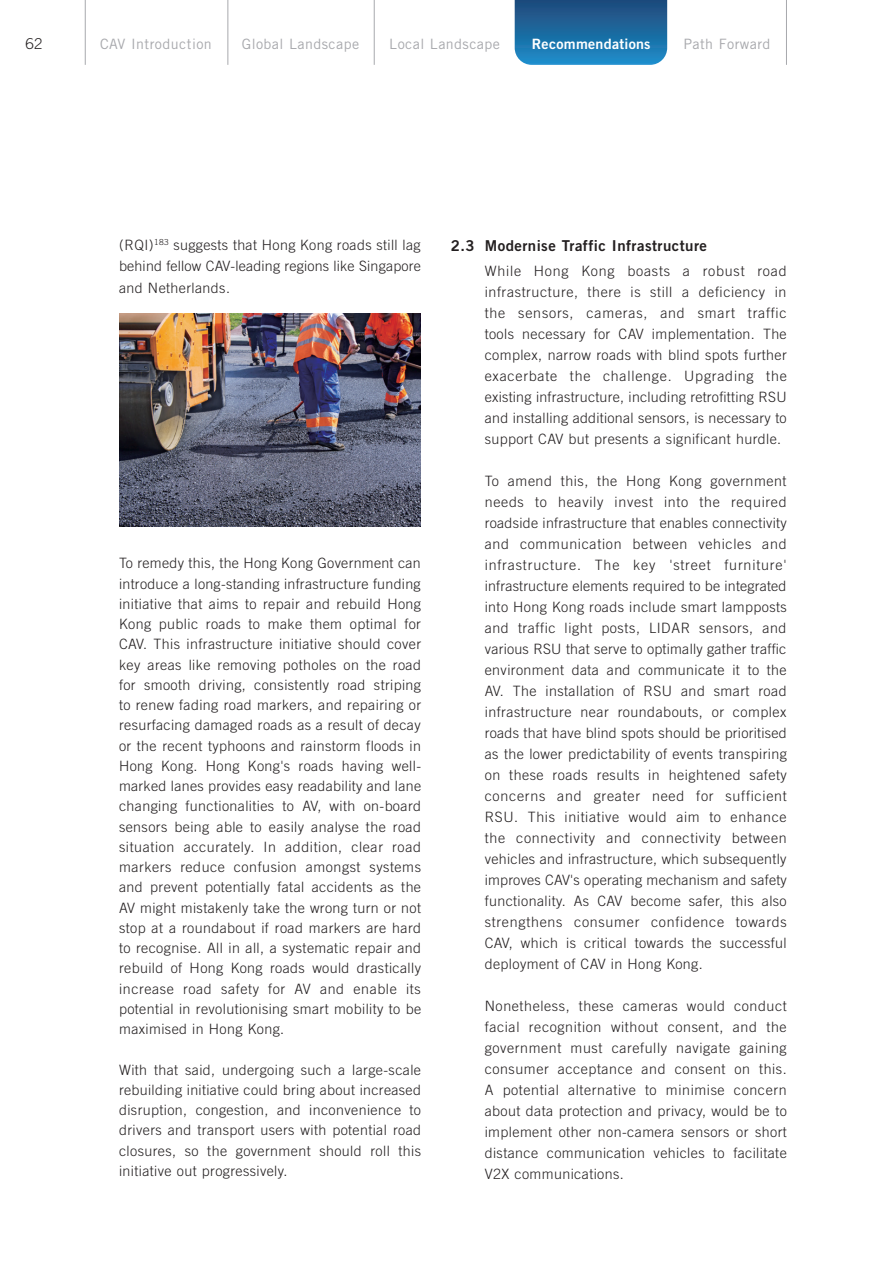
<style>
.page{position:relative;width:893px;height:1263px;background:#fff}
.page>*{position:absolute;margin:0;border:0;box-sizing:border-box;transform-origin:0 0}
.t1{font:15px "Trade Gothic LT Std Bd 2";letter-spacing:.03em;color:#231f20}
.t2{font:300 15px "Trade Gothic LT Std";color:#231f20}
.t3{font:300 14.25px/21px "Trade Gothic LT Std";letter-spacing:.03em;color:#231f20;text-align:justify}
.t4{font:14.25px "Trade Gothic LT Std";letter-spacing:.03em;color:#a8a9ad}
.t5{font:14.25px "Trade Gothic LT Std Bd 2";letter-spacing:.02em;color:#fff}
</style>
<div class="page">
<svg style="left:515px;top:0;width:152px;height:65px;background:#206ca2"></svg>
<hr style="left:374px;top:0;width:1px;height:65px;background:#a8a9ad">
<hr style="left:85px;top:0;width:1px;height:65px;background:#a8a9ad">
<hr style="left:227px;top:0;width:1px;height:65px;background:#a8a9ad">
<hr style="left:786px;top:0;width:1px;height:65px;background:#a8a9ad">
<img style="left:119px;top:314px;width:302px;height:212px">
<p class="t2" style="left:26px;top:35px;width:19px">62</p>
<p class="t4" style="left:100px;top:35px;width:113px">CAV Introduction</p>
<p class="t4" style="left:242px;top:35px;width:119px">Global Landscape</p>
<p class="t4" style="left:389px;top:35px;width:112px">Local Landscape</p>
<p class="t5" style="left:532px;top:35px;width:120px">Recommendations</p>
<p class="t4" style="left:683px;top:35px;width:89px">Path Forward</p>
<p class="t3" style="left:119px;top:234px;width:303px">(RQI)<sup>183</sup> suggests that Hong Kong roads still lag behind fellow CAV-leading regions like Singapore and Netherlands.</p>
<p class="t3" style="left:119px;top:553px;width:304px;line-height:20.2px">To remedy this, the Hong Kong Government can introduce a long-standing infrastructure funding initiative that aims to repair and rebuild Hong Kong public roads to make them optimal for CAV. This infrastructure initiative should cover key areas like removing potholes on the road for smooth driving, consistently road striping to renew fading road markers, and repairing or resurfacing damaged roads as a result of decay or the recent typhoons and rainstorm floods in Hong Kong. Hong Kong's roads having well&shy;marked lanes provides easy readability and lane changing functionalities to AV, with on-board sensors being able to easily analyse the road situation accurately. In addition, clear road markers reduce confusion amongst systems and prevent potentially fatal accidents as the AV might mistakenly take the wrong turn or not stop at a roundabout if road markers are hard to recognise. All in all, a systematic repair and rebuild of Hong Kong roads would drastically increase road safety for AV and enable its potential in revolutionising smart mobility to be maximised in Hong Kong.</p>
<p class="t3" style="left:119px;top:1059px;width:304px;line-height:20.2px">With that said, undergoing such a large-scale rebuilding initiative could bring about increased disruption, congestion, and inconvenience to drivers and transport users with potential road closures, so the government should roll this initiative out progressively.</p>
<p class="t1" style="left:451px;top:236px;width:258px">2.3 Modernise Traffic Infrastructure</p>
<p class="t3" style="left:485px;top:260px;width:304px">While Hong Kong boasts a robust road infrastructure, there is still a deficiency in the sensors, cameras, and smart traffic tools necessary for CAV implementation. The complex, narrow roads with blind spots further exacerbate the challenge. Upgrading the existing infrastructure, including retrofitting RSU and installing additional sensors, is necessary to support CAV but presents a significant hurdle.</p>
<p class="t3" style="left:485px;top:470px;width:304px">To amend this, the Hong Kong government needs to heavily invest into the required roadside infrastructure that enables connectivity and communication between vehicles and infrastructure. The key 'street furniture' infrastructure elements required to be integrated into Hong Kong roads include smart lampposts and traffic light posts, LIDAR sensors, and various RSU that serve to optimally gather traffic environment data and communicate it to the AV. The installation of RSU and smart road infrastructure near roundabouts, or complex roads that have blind spots should be prioritised as the lower predictability of events transpiring on these roads results in heightened safety concerns and greater need for sufficient RSU. This initiative would aim to enhance the connectivity and connectivity between vehicles and infrastructure, which subsequently improves CAV's operating mechanism and safety functionality. As CAV become safer, this also strengthens consumer confidence towards CAV, which is critical towards the successful deployment of CAV in Hong Kong.</p>
<p class="t3" style="left:485px;top:995px;width:304px">Nonetheless, these cameras would conduct facial recognition without consent, and the government must carefully navigate gaining consumer acceptance and consent on this.<br>A potential alternative to minimise concern about data protection and privacy, would be to implement other non-camera sensors or short distance communication vehicles to facilitate V2X communications.</p>
</div>
